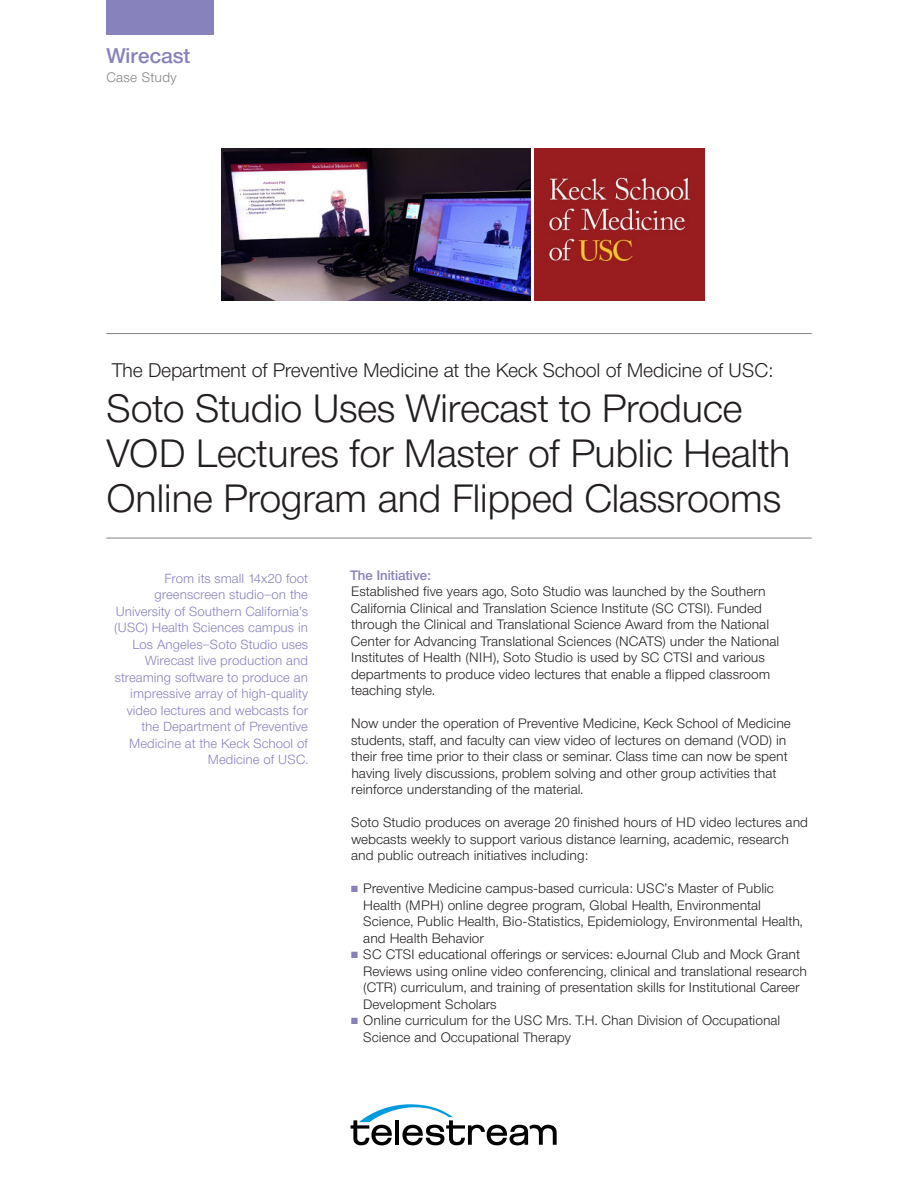
<style>
.page{position:relative;width:918px;height:1188px;background:#fff}
.page>*{position:absolute;margin:0;border:0;box-sizing:border-box;transform-origin:0 0}
.t1{font:300 39px/45px "Neue Helvetica BQ";letter-spacing:-.015em;color:#231f20}
.t2{font:500 21px "Neue Helvetica BQ";color:#8781bc}
.t3{font:300 19.5px "Neue Helvetica BQ";letter-spacing:-.015em;color:#231f20}
.t4{font:300 13.5px/16.5px "Neue Helvetica BQ";color:#231f20}
.t5{font:500 13.5px "Neue Helvetica BQ";color:#8781bc}
.t6{font:300 13.5px "Neue Helvetica BQ";letter-spacing:.02em;color:#808285}
.t7{font:300 13.05px/16.5px "Neue Helvetica BQ";color:#8781bc;text-align:right}
.s1{font-family:"Arial";font-weight:400;color:#8781bc}
</style>
<div class="page">
<svg style="left:351px;top:1104px;width:206px;height:41px"></svg>
<img style="left:535px;top:149px;width:169px;height:151px">
<img style="left:221px;top:149px;width:310px;height:151px">
<hr style="left:106px;top:333px;width:706px;height:1px;background:#808285">
<hr style="left:106px;top:538px;width:706px;height:1px;background:#808285">
<div style="left:106px;top:0;width:108px;height:34px;background:#8781bc"></div>
<h2 class="t2" style="left:106px;top:48px;width:86px">Wirecast</h2>
<p class="t6" style="left:106px;top:72px;width:72px">Case Study</p>
<h3 class="t3" style="left:112px;top:362px;width:663px">The Department of Preventive Medicine at the Keck School of Medicine of USC:</h3>
<h1 class="t1" style="left:106px;top:389px;width:686px">Soto Studio Uses Wirecast to Produce<br>VOD Lectures for Master of Public Health<br>Online Program and Flipped Classrooms</h1>
<p class="t7" style="left:114px;top:571px;width:195px">From its small 14x20 foot greenscreen studio—on the<br>University of Southern California’s (USC) Health Sciences campus in<br>Los Angeles—Soto Studio uses<br>Wirecast live production and streaming software to produce an impressive array of high-quality video lectures and webcasts for the Department of Preventive<br>Medicine at the Keck School of<br>Medicine of USC.</p>
<p class="t5" style="left:350px;top:570px;width:82px">The Initiative:</p>
<p class="t4" style="left:351px;top:585px;width:430px">Established five years ago, Soto Studio was launched by the Southern California Clinical and Translation Science Institute (SC CTSI). Funded through the Clinical and Translational Science Award from the National Center for Advancing Translational Sciences (NCATS) under the National Institutes of Health (NIH), Soto Studio is used by SC CTSI and various departments to produce video lectures that enable a flipped classroom teaching style.</p>
<p class="t4" style="left:351px;top:717px;width:441px">Now under the operation of Preventive Medicine, Keck School of Medicine students, staff, and faculty can view video of lectures on demand (VOD) in their free time prior to their class or seminar. Class time can now be spent having lively discussions, problem solving and other group activities that reinforce understanding of the material.</p>
<p class="t4" style="left:351px;top:816px;width:459px">Soto Studio produces on average 20 finished hours of HD video lectures and webcasts weekly to support various distance learning, academic, research and public outreach initiatives including:</p>
<p class="t4" style="left:363px;top:882px;width:441px;text-indent:-13px"><span class="s1">■</span> Preventive Medicine campus-based curricula: USC’s Master of Public Health (MPH) online degree program, Global Health, Environmental Science, Public Health, Bio-Statistics, Epidemiology, Environmental Health, and Health Behavior</p>
<p class="t4" style="left:363px;top:948px;width:445px;text-indent:-13px"><span class="s1">■</span> SC CTSI educational offerings or services: eJournal Club and Mock Grant Reviews using online video conferencing, clinical and translational research (CTR) curriculum, and training of presentation skills for Institutional Career Development Scholars</p>
<p class="t4" style="left:363px;top:1014px;width:419px;text-indent:-13px"><span class="s1">■</span> Online curriculum for the USC Mrs. T.H. Chan Division of Occupational<br>Science and Occupational Therapy</p>
</div>
